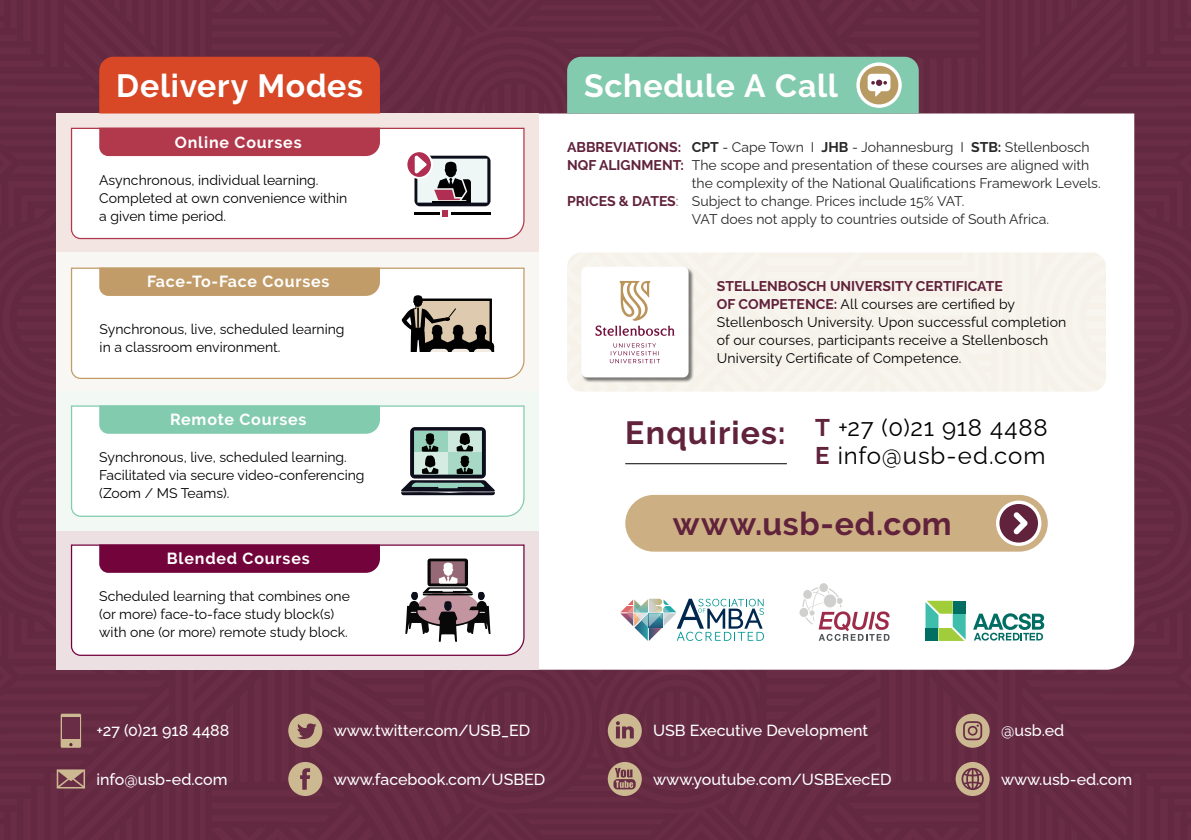
<style>
.page{position:relative;width:1191px;height:840px;background:#fff}
.page>*{position:absolute;margin:0;border:0;box-sizing:border-box;transform-origin:0 0}
.t1{font:700 32px "Raleway";letter-spacing:.025em;color:#fff}
.t2{font:700 32px "Raleway";letter-spacing:.015em;color:#61223b}
.t3{font:700 32px "Raleway";letter-spacing:.035em;color:#61223b}
.t4{font:24px/28px "Raleway";letter-spacing:.035em;color:#000}
.t5{font:500 16px "Raleway";color:#fff}
.t6{font:700 16px "Raleway";letter-spacing:.05em;color:#fff}
.t7{font:14px/18px "Raleway";color:#000}
.t8{font:14px "Raleway";color:#292829}
.s1{font-weight:700;color:#61223b}
.s2{font-weight:700}
.s3{color:#61223b}
</style>
<div class="page">
<div style="left:0;top:0;width:595px;height:416px;background:#642a41"></div>
<div style="left:595px;top:425px;width:596px;height:414px;background:#652a41"></div>
<div style="left:595px;top:0;width:596px;height:425px;background:#642a41"></div>
<div style="left:0;top:416px;width:595px;height:423px;background:#642a41"></div>
<svg style="left:539px;top:113px;width:595px;height:556px"></svg>
<svg style="left:61px;top:713px;width:20px;height:34px"></svg>
<div style="left:62px;top:716px;width:17px;height:22px;background:#692d45"></div>
<div style="left:288px;top:713px;width:34px;height:34px;background:#cdb991;border-radius:50%"></div>
<svg style="left:297px;top:723px;width:19px;height:17px"></svg>
<div style="left:288px;top:761px;width:34px;height:34px;background:#cdb991;border-radius:50%"></div>
<svg style="left:300px;top:768px;width:10px;height:21px"></svg>
<div style="left:608px;top:713px;width:34px;height:34px;background:#cdb991;border-radius:50%"></div>
<svg style="left:616px;top:721px;width:18px;height:17px"></svg>
<svg style="left:608px;top:761px;width:34px;height:34px"></svg>
<svg style="left:613px;top:767px;width:22px;height:22px"></svg>
<svg style="left:955px;top:713px;width:34px;height:34px"></svg>
<svg style="left:963px;top:720px;width:19px;height:19px"></svg>
<svg style="left:955px;top:761px;width:34px;height:34px"></svg>
<svg style="left:961px;top:767px;width:22px;height:22px"></svg>
<svg style="left:57px;top:769px;width:28px;height:19px"></svg>
<div style="left:57px;top:113px;width:482px;height:139px;background:#f2e5e2"></div>
<div style="left:57px;top:530px;width:482px;height:139px;background:#ede0e2"></div>
<svg style="left:70px;top:127px;width:455px;height:113px;background:#fcf8f8"></svg>
<div style="left:99px;top:128px;width:281px;height:28px;background:#b2394c"></div>
<div style="left:57px;top:252px;width:482px;height:139px;background:#f9f7f3"></div>
<div style="left:57px;top:391px;width:482px;height:139px;background:#f2f9f5"></div>
<div style="left:70px;top:405px;width:455px;height:112px;background:#fff"></div>
<div style="left:70px;top:267px;width:455px;height:112px;background:#fff"></div>
<div style="left:99px;top:267px;width:281px;height:29px;background:#c19c69"></div>
<div style="left:99px;top:405px;width:281px;height:28px;background:#82cbae"></div>
<div style="left:70px;top:544px;width:455px;height:112px;background:#fff"></div>
<div style="left:99px;top:544px;width:281px;height:28px;background:#73033b"></div>
<svg style="left:404px;top:149px;width:86px;height:67px;background:#b2a9ad"></svg>
<svg style="left:402px;top:295px;width:92px;height:58px"></svg>
<svg style="left:401px;top:427px;width:94px;height:68px"></svg>
<svg style="left:405px;top:558px;width:86px;height:83px;background:#a69b9e"></svg>
<div style="left:674px;top:252px;width:432px;height:139px;background:#f6f2eb"></div>
<div style="left:581px;top:267px;width:112px;height:115px;background:#000;opacity:.5"></div>
<div style="left:581px;top:266px;width:107px;height:111px;background:#fff;border-radius:6px"></div>
<svg style="left:567px;top:252px;width:107px;height:139px"></svg>
<div style="left:99px;top:57px;width:281px;height:56px;background:#d84726"></div>
<svg style="left:567px;top:57px;width:351px;height:56px;background:#88caad"></svg>
<hr style="left:625px;top:463px;width:162px;height:1px;background:#000">
<svg style="left:925px;top:600px;width:40px;height:40px"></svg>
<div style="left:925px;top:627px;width:13px;height:13px;background:#006e63"></div>
<svg style="left:973px;top:613px;width:71px;height:27px"></svg>
<svg style="left:620px;top:598px;width:144px;height:42px"></svg>
<svg style="left:799px;top:607px;width:9px;height:9px"></svg>
<div style="left:819px;top:583px;width:9px;height:8px;background:#d0d1cf;border-radius:50%"></div>
<svg style="left:802px;top:587px;width:87px;height:53px"></svg>
<div style="left:625px;top:494px;width:422px;height:57px;background:#cdaf84;border-radius:28px"></div>
<svg style="left:996px;top:500px;width:45px;height:45px"></svg>
<div style="left:999px;top:503px;width:39px;height:39px;background:#61223b;border-radius:50%"></div>
<svg style="left:1013px;top:512px;width:14px;height:22px"></svg>
<h1 class="t1" style="left:116px;top:67px;width:248px">Delivery Modes</h1>
<h1 class="t1" style="left:584px;top:67px;width:255px">Schedule A Call</h1>
<p class="t6" style="left:175px;top:133px;width:128px">Online Courses</p>
<p class="t7" style="left:99px;top:169px;width:249px">Asynchronous, individual learning.<br>Completed at own convenience within a given time period.</p>
<p class="t6" style="left:147px;top:272px;width:184px">Face-To-Face Courses</p>
<p class="t7" style="left:100px;top:318px;width:246px">Synchronous, live, scheduled learning in a classroom environment.</p>
<p class="t6" style="left:170px;top:410px;width:138px">Remote Courses</p>
<p class="t7" style="left:99px;top:446px;width:267px">Synchronous, live, scheduled learning.<br>Facilitated via secure video-conferencing (Zoom / MS Teams).</p>
<p class="t6" style="left:167px;top:549px;width:144px">Blended Courses</p>
<p class="t7" style="left:99px;top:585px;width:252px">Scheduled learning that combines one (or more) face-to-face study block(s) with one (or more) remote study block.</p>
<p class="t8" style="left:567px;top:136px;width:524px"><span class="s1">ABBREVIATIONS:</span> <span class="s2">CPT</span> - Cape Town I <span class="s2">JHB</span> - Johannesburg I <span class="s2">STB:</span> Stellenbosch</p>
<p class="t8" style="left:567px;top:154px;width:524px"><span class="s1">NQF ALIGNMENT:</span> The scope and presentation of these courses are aligned with</p>
<p class="t8" style="left:692px;top:172px;width:410px">the complexity of the National Qualifications Framework Levels.</p>
<p class="t8" style="left:567px;top:190px;width:399px"><span class="s1">PRICES &amp; DATES</span><span class="s3">:</span> Subject to change. Prices include 15% VAT.</p>
<p class="t8" style="left:692px;top:208px;width:359px">VAT does not apply to countries outside of South Africa.</p>
<p class="t7" style="left:717px;top:275px;width:351px"><span class="s1">STELLENBOSCH UNIVERSITY CERTIFICATE<br>OF COMPETENCE:</span> All courses are certified by Stellenbosch University. Upon successful completion of our courses, participants receive a Stellenbosch University Certificate of Competence.</p>
<h1 class="t3" style="left:625px;top:415px;width:162px">Enquiries:</h1>
<h2 class="t4" style="left:815px;top:410px;width:234px"><span class="s1">T</span> +27 (0)21 918 4488<br><span class="s1">E</span> info@usb-ed.com</h2>
<h1 class="t2" style="left:673px;top:505px;width:280px">www.usb-ed.com</h1>
<p class="t5" style="left:96px;top:717px;width:134px">+27 (0)21 918 4488</p>
<p class="t5" style="left:334px;top:717px;width:198px">www.twitter.com/USB_ED</p>
<p class="t5" style="left:334px;top:765px;width:213px">www.facebook.com/USBED</p>
<p class="t5" style="left:653px;top:717px;width:217px">USB Executive Development</p>
<p class="t5" style="left:653px;top:765px;width:240px">www.youtube.com/USBExecED</p>
<p class="t5" style="left:1001px;top:717px;width:65px">@usb.ed</p>
<p class="t5" style="left:96px;top:765px;width:133px">info@usb-ed.com</p>
<p class="t5" style="left:1001px;top:765px;width:133px">www.usb-ed.com</p>
</div>
